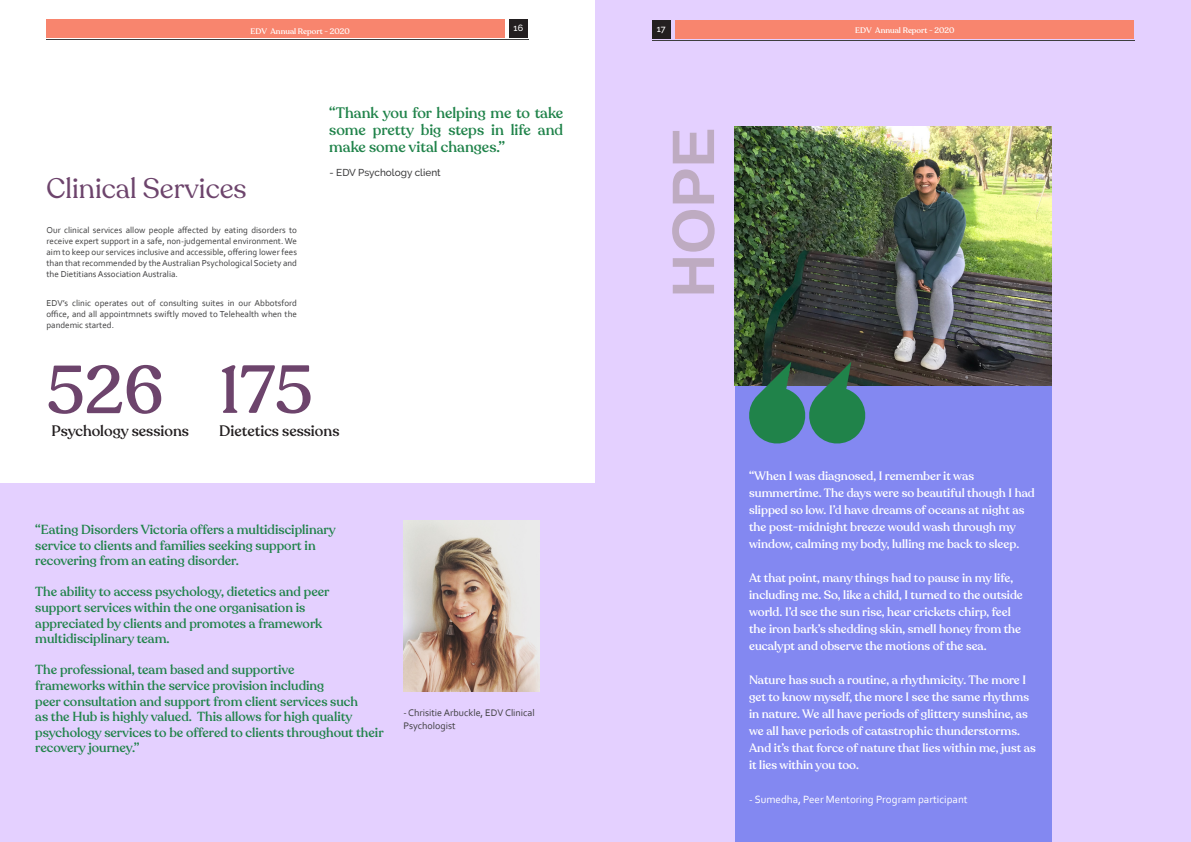
<style>
.page{position:relative;width:1191px;height:842px;background:#fff}
.page>*{position:absolute;margin:0;border:0;box-sizing:border-box;transform-origin:0 0}
.t1{font:500 67px "Recoleta";color:#6d446c}
.t2{font:700 60px "Liberation Sans";color:#beabc1}
.t3{font:28px "Recoleta Regular DEMO";color:#6d446c}
.t4{font:500 15px/17px "Recoleta";color:#20834a;text-align:justify}
.t5{font:500 15px "Recoleta";color:#231f20}
.t6{font:500 13px "Recoleta";color:#20834a}
.t7{font:500 12px/17px "Recoleta";color:#fff}
.t8{font:11px "Corbel";color:#fff}
.t9{font:10px/13px "Corbel";color:#3e3e3f}
.t10{font:500 10px "Raleway";color:#3e3e3f}
.t11{font:9px/11px "Corbel";color:#3e3e3f;text-align:justify}
.Table_Body_Paragraph{font:500 9px "Raleway";color:#fff}
.Table_Body_Paragraph-2{font:500 8px "Recoleta";color:#fff}
.Table_Body_Paragraph-3{font:8px "Corbel";color:#fff}
</style>
<div class="page">
<div style="left:0;top:483px;width:595px;height:359px;background:#e4d0ff"></div>
<hr style="left:47px;top:40px;width:481px;height:1px;background:#3e3e3f">
<div style="left:509px;top:20px;width:18px;height:18px;background:#231f20"></div>
<div style="left:47px;top:20px;width:458px;height:18px;background:#f8856e"></div>
<div style="left:595px;top:0;width:596px;height:842px;background:#e4d0ff"></div>
<div style="left:735px;top:386px;width:316px;height:456px;background:#8388f1"></div>
<hr style="left:652px;top:40px;width:482px;height:1px;background:#3e3e3f">
<div style="left:652px;top:21px;width:18px;height:18px;background:#231f20"></div>
<div style="left:675px;top:21px;width:459px;height:18px;background:#f8856e"></div>
<img style="left:403px;top:521px;width:136px;height:170px">
<img style="left:735px;top:126px;width:316px;height:260px">
<svg style="left:746px;top:362px;width:122px;height:82px"></svg>
<p class="Table_Body_Paragraph" style="left:513px;top:23px;width:11px">16</p>
<p class="Table_Body_Paragraph-3" style="left:841px;top:25px;width:34px">Awesome</p>
<p class="Table_Body_Paragraph-3" style="left:893px;top:25px;width:53px">al Report - 2018</p>
<p class="Table_Body_Paragraph" style="left:657px;top:24px;width:10px">17</p>
<p class="Table_Body_Paragraph-2" style="left:250px;top:26px;width:101px">EDV Annual Report - 2020</p>
<p class="Table_Body_Paragraph-2" style="left:855px;top:25px;width:101px">EDV Annual Report - 2020</p>
<p class="t3" style="left:47px;top:176px;width:202px">Clinical Services</p>
<p class="t11" style="left:47px;top:224px;width:252px">Our clinical services allow people affected by eating disorders to receive expert support in a safe, non-judgemental environment. We aim to keep our services inclusive and accessible, offering lower fees than that recommended by the Australian Psychological Society and the Dietitians Association Australia.</p>
<p class="t11" style="left:47px;top:297px;width:252px">EDV’s clinic operates out of consulting suites in our Abbotsford office, and all appointmnets swiftly moved to Telehealth when the pandemic started.</p>
<p class="t1" style="left:47px;top:348px;width:119px">526</p>
<p class="t1" style="left:219px;top:348px;width:95px">175</p>
<p class="t4" style="left:329px;top:104px;width:235px">“Thank you for helping me to take some pretty big steps in life and make some vital changes.”</p>
<p class="t10" style="left:329px;top:166px;width:113px">- EDV Psychology client</p>
<p class="t5" style="left:52px;top:422px;width:139px">Psychology sessions</p>
<p class="t5" style="left:219px;top:422px;width:122px">Dietetics sessions</p>
<p class="t6" style="left:35px;top:521px;width:302px">“Eating Disorders Victoria offers a multidisciplinary</p>
<p class="t6" style="left:35px;top:537px;width:282px">service to clients and families seeking support in</p>
<p class="t6" style="left:35px;top:552px;width:205px">recovering from an eating disorder.</p>
<p class="t6" style="left:35px;top:584px;width:296px">The ability to access psychology, dietetics and peer</p>
<p class="t6" style="left:35px;top:599px;width:272px">support services within the one organisation is</p>
<p class="t6" style="left:35px;top:615px;width:288px">appreciated by clients and promotes a framework</p>
<p class="t6" style="left:35px;top:630px;width:136px">multidisciplinary team.</p>
<p class="t6" style="left:35px;top:662px;width:261px">The professional, team based and supportive</p>
<p class="t6" style="left:35px;top:677px;width:290px">frameworks within the service provision including</p>
<p class="t6" style="left:35px;top:693px;width:324px">peer consultation and support from client services such</p>
<p class="t6" style="left:35px;top:708px;width:319px">as the Hub is highly valued. This allows for high quality</p>
<p class="t6" style="left:35px;top:724px;width:350px">psychology services to be offered to clients throughout their</p>
<p class="t6" style="left:35px;top:740px;width:106px">recovery journey.”</p>
<p class="t9" style="left:403px;top:705px;width:133px">- Chrisitie Arbuckle, EDV Clinical<br>Psychologist</p>
<p class="t2" style="left:652px;top:297px;width:172px;rotate:-90deg">HOPE</p>
<p class="t7" style="left:749px;top:467px;width:287px">“When I was diagnosed, I remember it was summertime. The days were so beautiful though I had slipped so low. I’d have dreams of oceans at night as the post-midnight breeze would wash through my window, calming my body, lulling me back to sleep.</p>
<p class="t7" style="left:749px;top:569px;width:275px">At that point, many things had to pause in my life, including me. So, like a child, I turned to the outside world. I’d see the sun rise, hear crickets chirp, feel the iron bark’s shedding skin, smell honey from the eucalypt and observe the motions of the sea.</p>
<p class="t7" style="left:749px;top:671px;width:288px">Nature has such a routine, a rhythmicity. The more I get to know myself, the more I see the same rhythms in nature. We all have periods of glittery sunshine, as we all have periods of catastrophic thunderstorms.<br>And it’s that force of nature that lies within me, just as it lies within you too.</p>
<p class="t8" style="left:749px;top:792px;width:220px">- Sumedha, Peer Mentoring Program participant</p>
</div>
